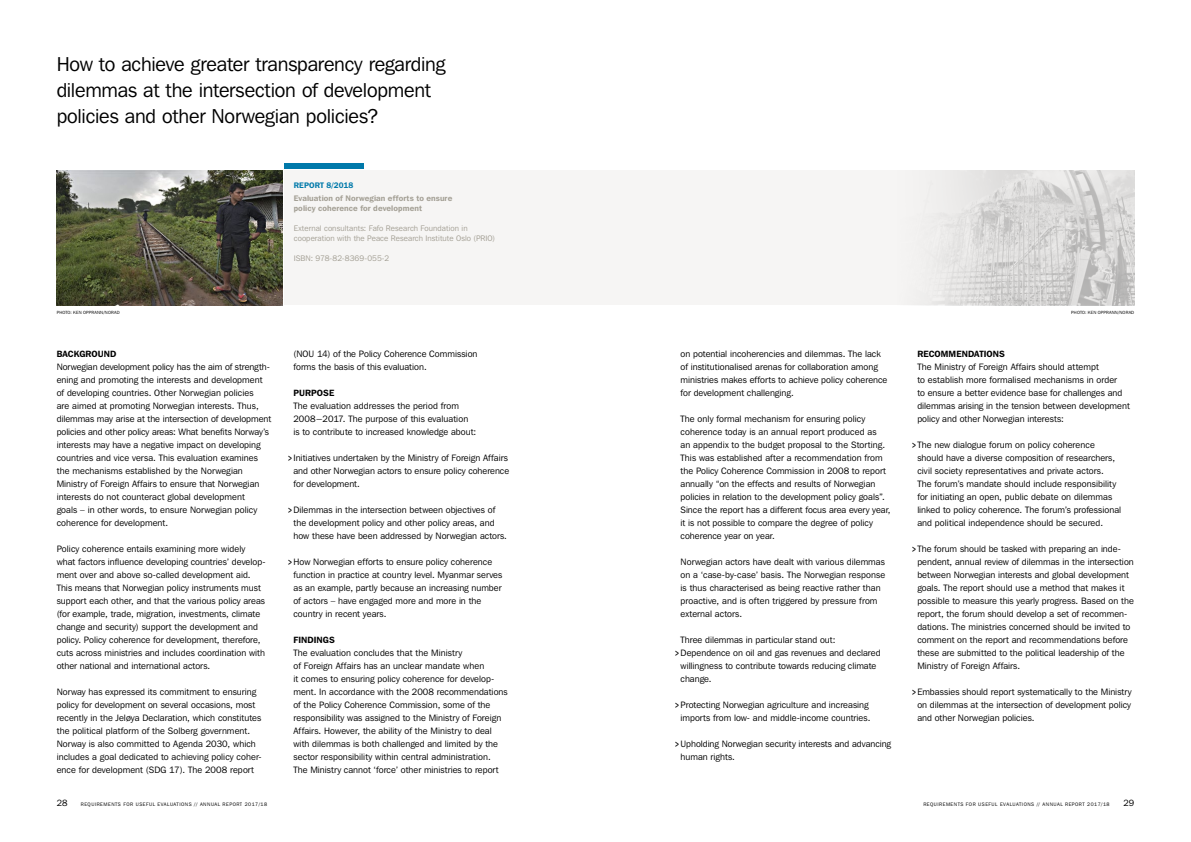
<style>
.page{position:relative;width:1191px;height:842px;background:#fff}
.page>*{position:absolute;margin:0;border:0;box-sizing:border-box;transform-origin:0 0}
.t1{font:20px/26px "Franklin Gothic IT Cby BT";letter-spacing:-.01em;color:#000}
.t2{font:9.2px/13px "Franklin Gothic IT Cby BT";letter-spacing:.005em;color:#000}
.t3{font:600 9px "Franklin Gothic IT Cby BT";letter-spacing:.01em;color:#000}
.t4{font:9px "Franklin Gothic IT Cby BT";color:#000}
.t5{font:8px/10px "Franklin Gothic IT Cby BT";letter-spacing:.01em;color:#a39f94}
.t6{font:600 8px/10px "Franklin Gothic IT Cby BT";letter-spacing:.015em;color:#a39f94}
.t7{font:600 8px "Franklin Gothic IT Cby BT";letter-spacing:.015em;color:#0079aa}
.t8{font:5px "Franklin Gothic IT Cby BT";letter-spacing:.1em;color:#000}
.t9{font:4.5px "Franklin Gothic IT Cby BT";letter-spacing:.03em;color:#000}
.s1{font-weight:600}
</style>
<div class="page">
<div style="left:284px;top:171px;width:850px;height:134px;background:#f6f5f4"></div>
<div style="left:284px;top:163px;width:80px;height:6px;background:#0079aa"></div>
<img style="left:57px;top:171px;width:226px;height:134px">
<img style="left:929px;top:171px;width:205px;height:134px">
<h1 class="t1" style="left:57px;top:51px;width:390px">How to achieve greater transparency regarding dilemmas at the intersection of development policies and other Norwegian policies?</h1>
<p class="t7" style="left:294px;top:180px;width:61px">REPORT 8/2018</p>
<p class="t6" style="left:294px;top:193px;width:160px">Evaluation of Norwegian efforts to ensure policy coherence for development</p>
<p class="t5" style="left:294px;top:223px;width:203px">External consultants: Fafo Research Foundation in cooperation with the Peace Research Institute Oslo (PRIO)</p>
<p class="t5" style="left:294px;top:253px;width:97px">ISBN: 978-82-8369-055-2</p>
<p class="t9" style="left:57px;top:309px;width:64px">PHOTO: KEN OPPRANN/NORAD</p>
<p class="t3" style="left:57px;top:348px;width:61px">BACKGROUND</p>
<p class="t2" style="left:57px;top:360px;width:216px">Norwegian development policy has the aim of strength&shy;ening and promoting the interests and development of developing countries. Other Norwegian policies<br>are aimed at promoting Norwegian interests. Thus, dilemmas may arise at the intersection of development policies and other policy areas: What benefits Norway’s interests may have a negative impact on developing countries and vice versa. This evaluation examines the mechanisms established by the Norwegian Ministry of Foreign Affairs to ensure that Norwegian interests do not counteract global development<br>goals – in other words, to ensure Norwegian policy coherence for development.</p>
<p class="t2" style="left:57px;top:542px;width:210px">Policy coherence entails examining more widely what factors influence developing countries’ develop&shy;ment over and above so-called development aid.<br>This means that Norwegian policy instruments must support each other, and that the various policy areas (for example, trade, migration, investments, climate change and security) support the development and policy. Policy coherence for development, therefore, cuts across ministries and includes coordination with other national and international actors.</p>
<p class="t2" style="left:57px;top:685px;width:206px">Norway has expressed its commitment to ensuring policy for development on several occasions, most recently in the Jeløya Declaration, which constitutes the political platform of the Solberg government.<br>Norway is also committed to Agenda 2030, which includes a goal dedicated to achieving policy coher&shy;ence for development (SDG 17). The 2008 report</p>
<p class="t2" style="left:293px;top:347px;width:185px">(NOU 14) of the Policy Coherence Commission forms the basis of this evaluation.</p>
<p class="t3" style="left:293px;top:387px;width:42px">PURPOSE</p>
<p class="t2" style="left:293px;top:399px;width:184px">The evaluation addresses the period from<br>2008−2017. The purpose of this evaluation is to contribute to increased knowledge about:</p>
<p class="t2" style="left:293px;top:451px;width:217px;text-indent:-6px"><span class="s1">&gt;</span> Initiatives undertaken by the Ministry of Foreign Affairs and other Norwegian actors to ensure policy coherence for development.</p>
<p class="t2" style="left:293px;top:503px;width:213px;text-indent:-6px"><span class="s1">&gt;</span> Dilemmas in the intersection between objectives of the development policy and other policy areas, and how these have been addressed by Norwegian actors.</p>
<p class="t2" style="left:293px;top:555px;width:210px;text-indent:-6px"><span class="s1">&gt;</span> How Norwegian efforts to ensure policy coherence function in practice at country level. Myanmar serves as an example, partly because an increasing number of actors – have engaged more and more in the country in recent years.</p>
<p class="t3" style="left:293px;top:634px;width:43px">FINDINGS</p>
<p class="t2" style="left:293px;top:646px;width:216px">The evaluation concludes that the Ministry<br>of Foreign Affairs has an unclear mandate when<br>it comes to ensuring policy coherence for develop&shy;ment. In accordance with the 2008 recommendations of the Policy Coherence Commission, some of the responsibility was assigned to the Ministry of Foreign Affairs. However, the ability of the Ministry to deal with dilemmas is both challenged and limited by the sector responsibility within central administration.<br>The Ministry cannot ‘force’ other ministries to report</p>
<p class="t2" style="left:680px;top:347px;width:208px">on potential incoherencies and dilemmas. The lack of institutionalised arenas for collaboration among ministries makes efforts to achieve policy coherence for development challenging.</p>
<p class="t2" style="left:680px;top:412px;width:212px">The only formal mechanism for ensuring policy coherence today is an annual report produced as<br>an appendix to the budget proposal to the Storting.<br>This was established after a recommendation from the Policy Coherence Commission in 2008 to report annually “on the effects and results of Norwegian policies in relation to the development policy goals”.<br>Since the report has a different focus area every year, it is not possible to compare the degree of policy coherence year on year.</p>
<p class="t2" style="left:680px;top:555px;width:206px">Norwegian actors have dealt with various dilemmas on a ‘case-by-case’ basis. The Norwegian response is thus characterised as being reactive rather than proactive, and is often triggered by pressure from external actors.</p>
<p class="t2" style="left:680px;top:633px;width:156px">Three dilemmas in particular stand out:</p>
<p class="t2" style="left:675px;top:646px;width:207px"><span class="s1">&gt;</span> Dependence on oil and gas revenues and declared</p>
<p class="t2" style="left:680px;top:659px;width:197px">willingness to contribute towards reducing climate</p>
<p class="t2" style="left:680px;top:672px;width:31px">change.</p>
<p class="t2" style="left:675px;top:698px;width:195px;text-align:right"><span class="s1">&gt;</span> Protecting Norwegian agriculture and increasing imports from low- and middle-income countries.</p>
<p class="t2" style="left:680px;top:737px;width:212px;text-indent:-6px"><span class="s1">&gt;</span> Upholding Norwegian security interests and advancing human rights.</p>
<p class="t9" style="left:1071px;top:309px;width:64px">PHOTO: KEN OPPRANN/NORAD</p>
<p class="t3" style="left:917px;top:348px;width:89px">RECOMMENDATIONS</p>
<p class="t2" style="left:917px;top:360px;width:214px">The Ministry of Foreign Affairs should attempt<br>to establish more formalised mechanisms in order<br>to ensure a better evidence base for challenges and dilemmas arising in the tension between development policy and other Norwegian interests:</p>
<p class="t2" style="left:917px;top:438px;width:205px;text-indent:-6px"><span class="s1">&gt;</span> The new dialogue forum on policy coherence should have a diverse composition of researchers, civil society representatives and private actors.<br>The forum’s mandate should include responsibility for initiating an open, public debate on dilemmas linked to policy coherence. The forum’s professional and political independence should be secured.</p>
<p class="t2" style="left:917px;top:542px;width:218px;text-indent:-6px"><span class="s1">&gt;</span> The forum should be tasked with preparing an inde&shy;pendent, annual review of dilemmas in the intersection between Norwegian interests and global development goals. The report should use a method that makes it possible to measure this yearly progress. Based on the report, the forum should develop a set of recommen&shy;dations. The ministries concerned should be invited to comment on the report and recommendations before these are submitted to the political leadership of the Ministry of Foreign Affairs.</p>
<p class="t2" style="left:917px;top:685px;width:216px;text-align:justify;text-indent:-6px"><span class="s1">&gt;</span> Embassies should report systematically to the Ministry on dilemmas at the intersection of development policy and other Norwegian policies.</p>
<p class="t4" style="left:57px;top:798px;width:12px">28</p>
<p class="t8" style="left:81px;top:801px;width:188px">REQUIREMENTS FOR USEFUL EVALUATIONS // ANNUAL REPORT 2017/18</p>
<p class="t8" style="left:923px;top:801px;width:188px">REQUIREMENTS FOR USEFUL EVALUATIONS // ANNUAL REPORT 2017/18</p>
<p class="t4" style="left:1123px;top:798px;width:12px">29</p>
</div>
